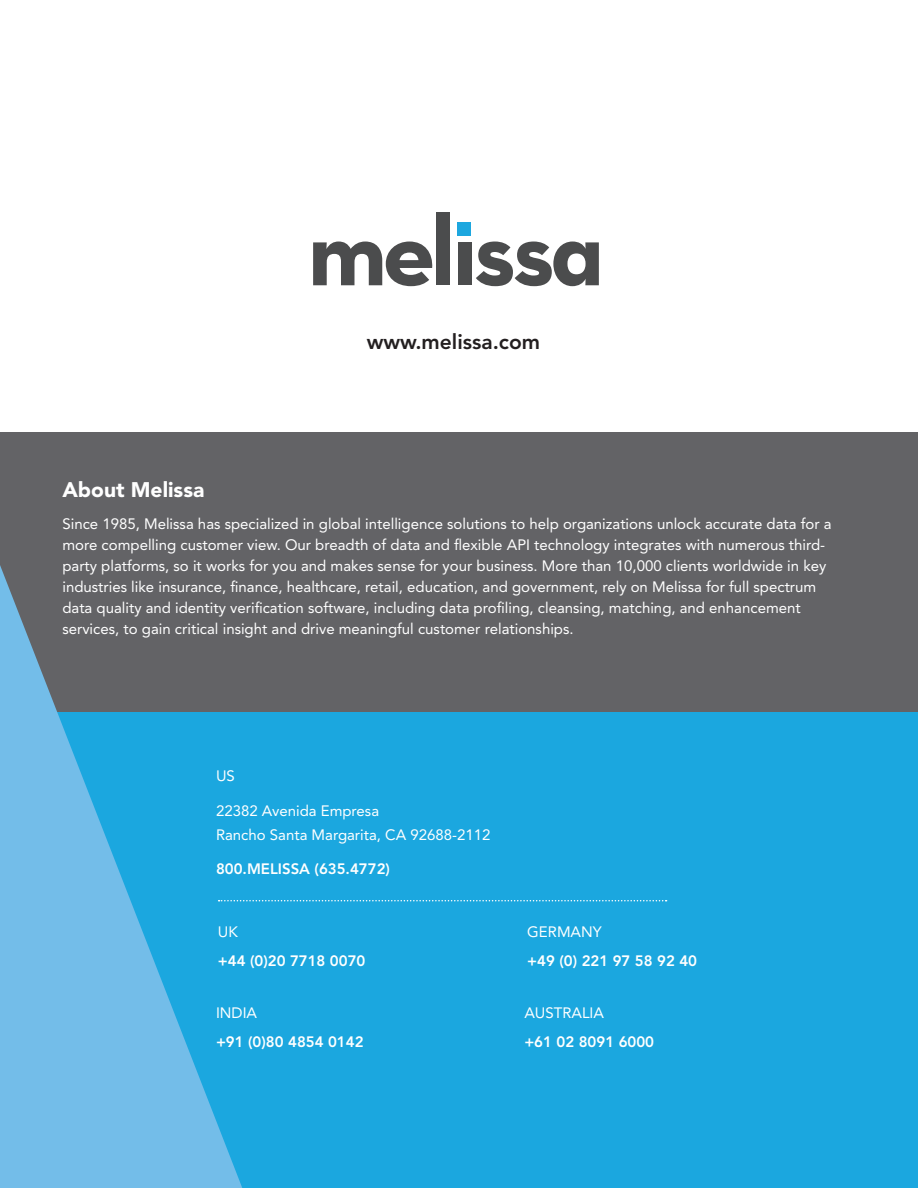
<style>
.page{position:relative;width:918px;height:1188px;background:#fff}
.page>*{position:absolute;margin:0;border:0;box-sizing:border-box;transform-origin:0 0}
.t1{font:800 21px "Avenir LT Std";color:#231f20}
.t2{font:900 21px "Avenir LT Std";color:#fff}
.t3{font:15px/21px "Avenir LT Std";color:#fff}
.t4{font:800 15px "Avenir LT Std";color:#fff}
</style>
<div class="page">
<div style="left:0;top:432px;width:918px;height:281px;background:#636366"></div>
<div style="left:1px;top:713px;width:917px;height:475px;background:#1ba7df"></div>
<svg style="left:313px;top:242px;width:120px;height:44px"></svg>
<div style="left:436px;top:213px;width:14px;height:72px;background:#4b4c4d"></div>
<div style="left:458px;top:242px;width:13px;height:43px;background:#4b4c4d"></div>
<svg style="left:476px;top:242px;width:123px;height:44px"></svg>
<div style="left:458px;top:222px;width:13px;height:14px;background:#1da7df"></div>
<svg style="left:0;top:565px;width:242px;height:623px"></svg>
<svg style="left:219px;top:900px;width:448px;height:1px"></svg>
<h1 class="t1" style="left:367px;top:329px;width:175px">www.melissa.com</h1>
<h1 class="t2" style="left:62px;top:477px;width:143px">About Melissa</h1>
<p class="t3" style="left:62px;top:514px;width:771px">Since 1985, Melissa has specialized in global intelligence solutions to help organizations unlock accurate data for a more compelling customer view. Our breadth of data and flexible API technology integrates with numerous third&shy;party platforms, so it works for you and makes sense for your business. More than 10,000 clients worldwide in key industries like insurance, finance, healthcare, retail, education, and government, rely on Melissa for full spectrum data quality and identity verification software, including data profiling, cleansing, matching, and enhancement services, to gain critical insight and drive meaningful customer relationships.</p>
<p class="t3" style="left:216px;top:766px;width:20px">US</p>
<p class="t3" style="left:216px;top:799px;width:276px;line-height:24px">22382 Avenida Empresa<br>Rancho Santa Margarita, CA 92688-2112</p>
<p class="t4" style="left:216px;top:860px;width:176px">800.MELISSA (635.4772)</p>
<p class="t3" style="left:218px;top:921px;width:22px">UK</p>
<p class="t4" style="left:218px;top:952px;width:149px">+44 (0)20 7718 0070</p>
<p class="t3" style="left:216px;top:1003px;width:43px">INDIA</p>
<p class="t4" style="left:216px;top:1033px;width:149px">+91 (0)80 4854 0142</p>
<p class="t3" style="left:527px;top:921px;width:76px">GERMANY</p>
<p class="t4" style="left:527px;top:952px;width:171px">+49 (0) 221 97 58 92 40</p>
<p class="t3" style="left:524px;top:1003px;width:81px">AUSTRALIA</p>
<p class="t4" style="left:524px;top:1033px;width:131px">+61 02 8091 6000</p>
</div>
